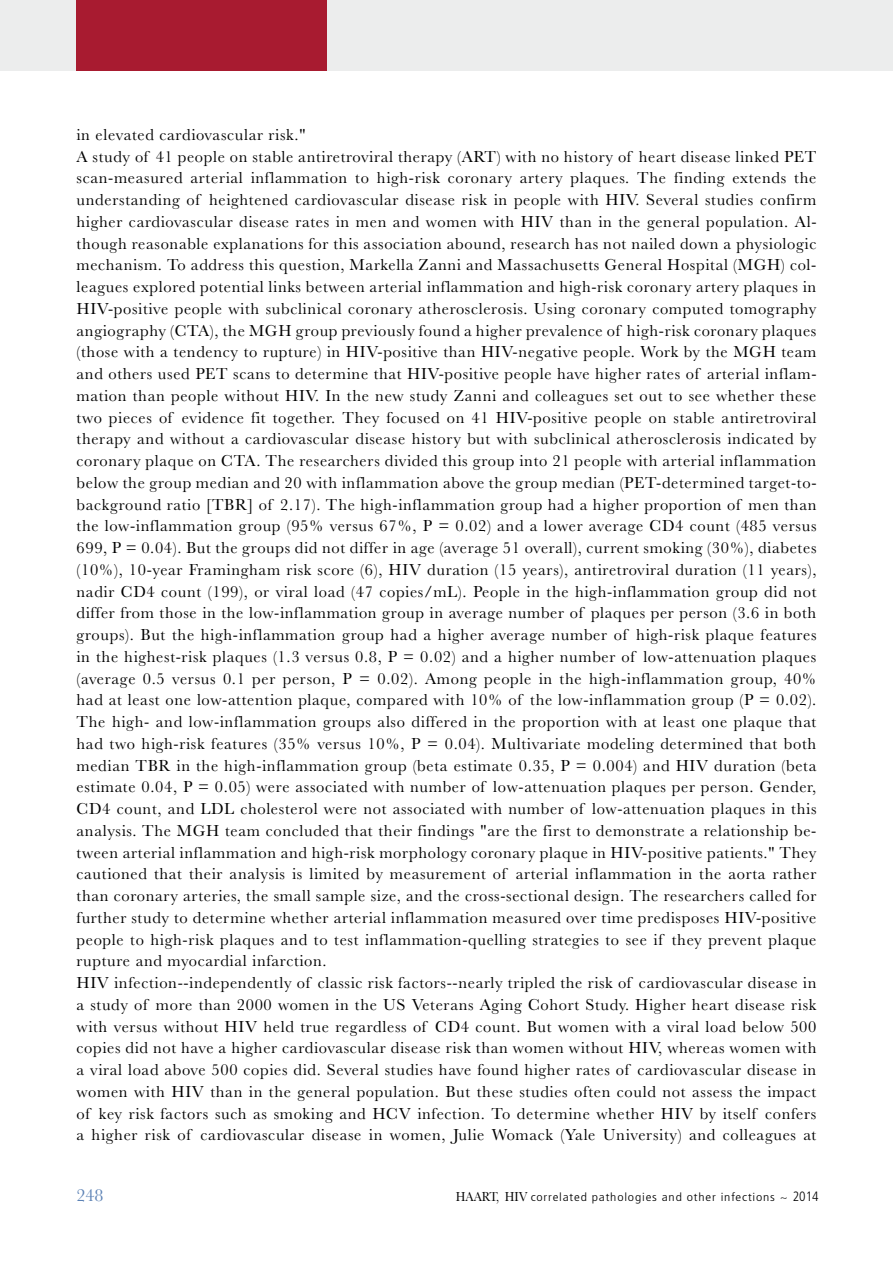
<style>
.page{position:relative;width:893px;height:1263px;background:#fff}
.page>*{position:absolute;margin:0;border:0;box-sizing:border-box;transform-origin:0 0}
.t1{font:18px "Baskerville";color:#5c82b5}
.t2{font:16.5px/21.8px "Baskerville";letter-spacing:.04em;color:#000}
.t3{font:300 condensed 11.55px "Frutiger";letter-spacing:.06em;color:#000;scale:1.18 1}
.s1{font-family:"Baskerville";font-weight:400;font-stretch:normal;font-size:13.5px}
.s2{font-size:13.5px}
</style>
<div class="page">
<div style="left:0;top:0;width:893px;height:71px;background:#eceded"></div>
<div style="left:77px;top:0;width:250px;height:71px;background:#a81b30"></div>
<p class="t2" style="left:77px;top:124px;width:741px">in elevated cardiovascular risk."<br>A study of 41 people on stable antiretroviral therapy (ART) with no history of heart disease linked PET scan-measured arterial inflammation to high-risk coronary artery plaques. The finding extends the understanding of heightened cardiovascular disease risk in people with HIV. Several studies confirm higher cardiovascular disease rates in men and women with HIV than in the general population. Al&shy;though reasonable explanations for this association abound, research has not nailed down a physiologic mechanism. To address this question, Markella Zanni and Massachusetts General Hospital (MGH) col&shy;leagues explored potential links between arterial inflammation and high-risk coronary artery plaques in HIV-positive people with subclinical coronary atherosclerosis. Using coronary computed tomography angiography (CTA), the MGH group previously found a higher prevalence of high-risk coronary plaques (those with a tendency to rupture) in HIV-positive than HIV-negative people. Work by the MGH team and others used PET scans to determine that HIV-positive people have higher rates of arterial inflam&shy;mation than people without HIV. In the new study Zanni and colleagues set out to see whether these two pieces of evidence fit together. They focused on 41 HIV-positive people on stable antiretroviral therapy and without a cardiovascular disease history but with subclinical atherosclerosis indicated by coronary plaque on CTA. The researchers divided this group into 21 people with arterial inflammation below the group median and 20 with inflammation above the group median (PET-determined target-to&shy;background ratio [TBR] of 2.17). The high-inflammation group had a higher proportion of men than the low-inflammation group (95% versus 67%, P = 0.02) and a lower average CD4 count (485 versus 699, P = 0.04). But the groups did not differ in age (average 51 overall), current smoking (30%), diabetes (10%), 10-year Framingham risk score (6), HIV duration (15 years), antiretroviral duration (11 years), nadir CD4 count (199), or viral load (47 copies/mL). People in the high-inflammation group did not differ from those in the low-inflammation group in average number of plaques per person (3.6 in both groups). But the high-inflammation group had a higher average number of high-risk plaque features in the highest-risk plaques (1.3 versus 0.8, P = 0.02) and a higher number of low-attenuation plaques (average 0.5 versus 0.1 per person, P = 0.02). Among people in the high-inflammation group, 40% had at least one low-attention plaque, compared with 10% of the low-inflammation group (P = 0.02).<br>The high- and low-inflammation groups also differed in the proportion with at least one plaque that had two high-risk features (35% versus 10%, P = 0.04). Multivariate modeling determined that both median TBR in the high-inflammation group (beta estimate 0.35, P = 0.004) and HIV duration (beta estimate 0.04, P = 0.05) were associated with number of low-attenuation plaques per person. Gender, CD4 count, and LDL cholesterol were not associated with number of low-attenuation plaques in this analysis. The MGH team concluded that their findings "are the first to demonstrate a relationship be&shy;tween arterial inflammation and high-risk morphology coronary plaque in HIV-positive patients." They cautioned that their analysis is limited by measurement of arterial inflammation in the aorta rather than coronary arteries, the small sample size, and the cross-sectional design. The researchers called for further study to determine whether arterial inflammation measured over time predisposes HIV-positive people to high-risk plaques and to test inflammation-quelling strategies to see if they prevent plaque rupture and myocardial infarction.<br>HIV infection--independently of classic risk factors--nearly tripled the risk of cardiovascular disease in a study of more than 2000 women in the US Veterans Aging Cohort Study. Higher heart disease risk with versus without HIV held true regardless of CD4 count. But women with a viral load below 500 copies did not have a higher cardiovascular disease risk than women without HIV, whereas women with a viral load above 500 copies did. Several studies have found higher rates of cardiovascular disease in women with HIV than in the general population. But these studies often could not assess the impact of key risk factors such as smoking and HCV infection. To determine whether HIV by itself confers a higher risk of cardiovascular disease in women, Julie Womack (Yale University) and colleagues at</p>
<p class="t1" style="left:77px;top:1185px;width:28px">248</p>
<p class="t3" style="left:456px;top:1190px;width:309px"><span class="s1">HAART, HIV</span> correlated pathologies and other infections ~ <span class="s2">2014</span></p>
</div>
